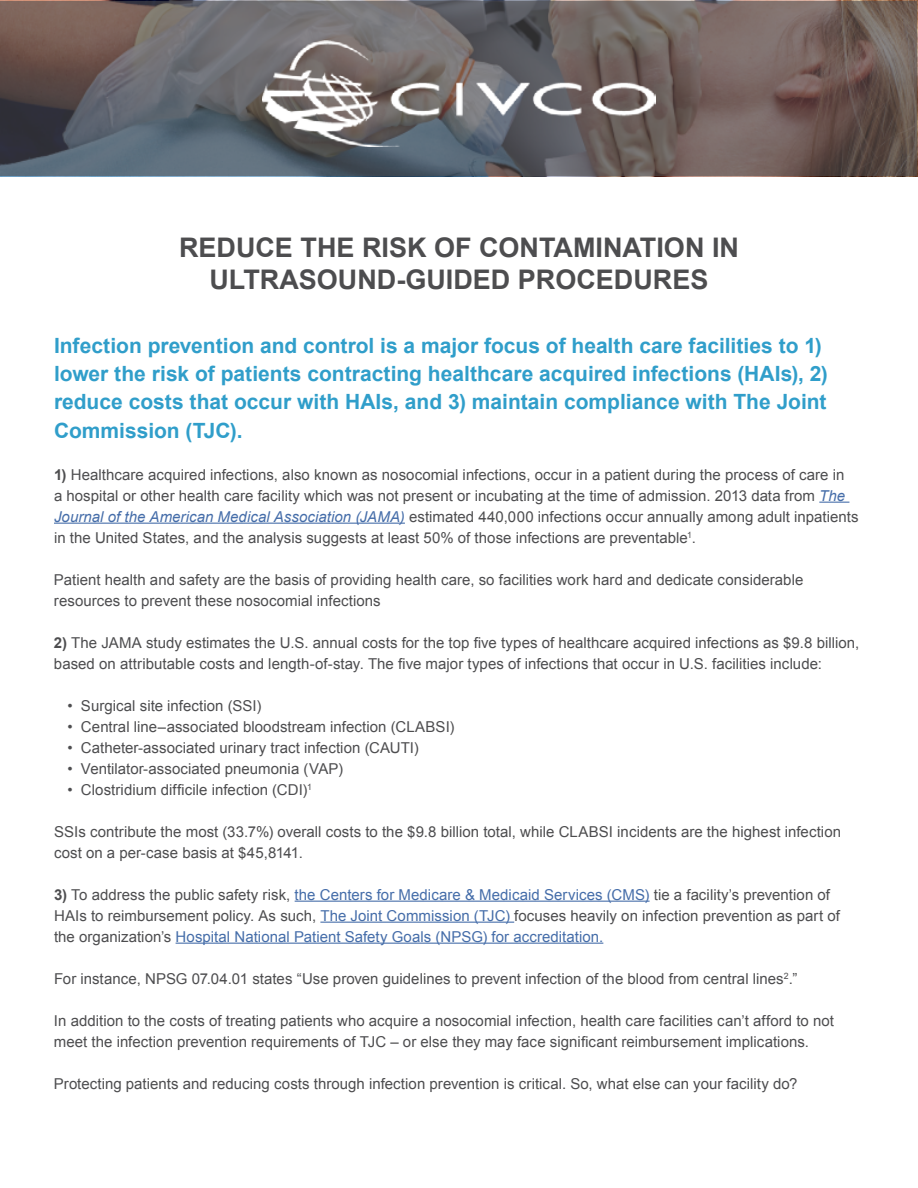
<style>
.page{position:relative;width:918px;height:1188px;background:#fff}
.page>*{position:absolute;margin:0;border:0;box-sizing:border-box;transform-origin:0 0}
.t1{font:700 27px/32.4px "Arial";color:#4d4d4f;text-align:center}
.t2{font:700 21px/28.2px "Arial";color:#309eca}
.t3{font:15px/21px "Arial";letter-spacing:.005em;color:#4d4d4f}
.s1{font-weight:700}
.s2{font-style:italic;color:#456da9}
.s3{color:#456da9}
</style>
<div class="page">
<hr style="left:819px;top:502px;width:30px;height:1px;background:#456da9">
<hr style="left:54px;top:523px;width:351px;height:1px;background:#456da9">
<hr style="left:295px;top:901px;width:355px;height:1px;background:#456da9">
<hr style="left:320px;top:922px;width:194px;height:1px;background:#456da9">
<hr style="left:176px;top:943px;width:427px;height:1px;background:#456da9">
<svg style="left:1px;top:1px;width:916px;height:175px;background:#686162"></svg>
<img style="left:263px;top:41px;width:392px;height:106px">
<h1 class="t1" style="left:179px;top:232px;width:561px">REDUCE THE RISK OF CONTAMINATION IN<br>ULTRASOUND-GUIDED PROCEDURES</h1>
<p class="t2" style="left:54px;top:332px;width:775px">Infection prevention and control is a major focus of health care facilities to 1) lower the risk of patients contracting healthcare acquired infections (HAIs), 2) reduce costs that occur with HAIs, and 3) maintain compliance with The Joint Commission (TJC).</p>
<p class="t3" style="left:54px;top:464px;width:806px"><span class="s1">1)</span> Healthcare acquired infections, also known as nosocomial infections, occur in a patient during the process of care in<br>a hospital or other health care facility which was not present or incubating at the time of admission. 2013 data from <span class="s2">The Journal of the American Medical Association (JAMA)</span> estimated 440,000 infections occur annually among adult inpatients in the United States, and the analysis suggests at least 50% of those infections are preventable<sup>1</sup>.</p>
<p class="t3" style="left:54px;top:569px;width:751px">Patient health and safety are the basis of providing health care, so facilities work hard and dedicate considerable resources to prevent these nosocomial infections</p>
<p class="t3" style="left:54px;top:632px;width:807px"><span class="s1">2)</span> The JAMA study estimates the U.S. annual costs for the top five types of healthcare acquired infections as $9.8 billion, based on attributable costs and length-of-stay. The five major types of infections that occur in U.S. facilities include:</p>
<p class="t3" style="left:67px;top:695px;width:195px">• Surgical site infection (SSI)</p>
<p class="t3" style="left:67px;top:716px;width:389px">• Central line–associated bloodstream infection (CLABSI)</p>
<p class="t3" style="left:67px;top:737px;width:353px">• Catheter-associated urinary tract infection (CAUTI)</p>
<p class="t3" style="left:67px;top:758px;width:277px">• Ventilator-associated pneumonia (VAP)</p>
<p class="t3" style="left:67px;top:779px;width:246px">• Clostridium difficile infection (CDI)<sup>1</sup></p>
<p class="t3" style="left:54px;top:821px;width:789px">SSIs contribute the most (33.7%) overall costs to the $9.8 billion total, while CLABSI incidents are the highest infection cost on a per-case basis at $45,8141.</p>
<p class="t3" style="left:54px;top:884px;width:787px"><span class="s1">3)</span> To address the public safety risk, <span class="s3">the Centers for Medicare &amp; Medicaid Services (CMS)</span> tie a facility’s prevention of<br>HAIs to reimbursement policy. As such, <span class="s3">The Joint Commission (TJC)</span> focuses heavily on infection prevention as part of the organization’s <span class="s3">Hospital National Patient Safety Goals (NPSG) for accreditation.</span></p>
<p class="t3" style="left:54px;top:968px;width:745px">For instance, NPSG 07.04.01 states “Use proven guidelines to prevent infection of the blood from central lines<sup>2</sup>.”</p>
<p class="t3" style="left:54px;top:1010px;width:781px">In addition to the costs of treating patients who acquire a nosocomial infection, health care facilities can’t afford to not meet the infection prevention requirements of TJC – or else they may face significant reimbursement implications.</p>
<p class="t3" style="left:54px;top:1073px;width:745px">Protecting patients and reducing costs through infection prevention is critical. So, what else can your facility do?</p>
</div>
